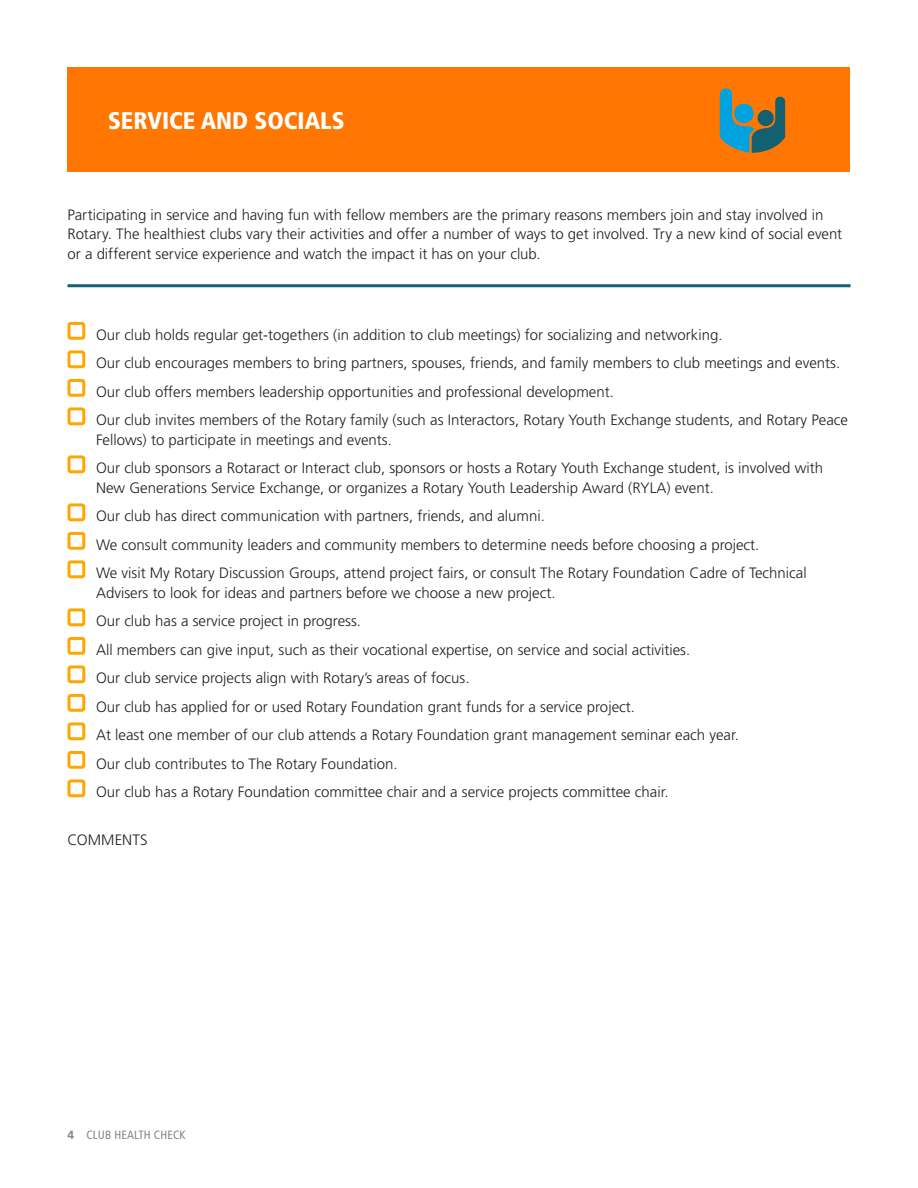
<style>
.page{position:relative;width:918px;height:1188px;background:#fff}
.page>*{position:absolute;margin:0;border:0;box-sizing:border-box;transform-origin:0 0}
.Head{font:900 condensed 24px "Frutiger LT Std";color:#fff}
.Checklist_Box{font:300 15px/19.5px "Frutiger LT Std";color:#231f20}
.Body{font:300 15px/19.5px "Frutiger LT Std";color:#231f20}
.t1{font:condensed 12px "Frutiger LT Std";letter-spacing:.01em;color:#808a8d}
.s1{font-weight:700;font-stretch:normal}
</style>
<div class="page">
<div style="left:68px;top:68px;width:782px;height:104px;background:#ff7600"></div>
<hr style="left:68px;top:284px;width:782px;height:3px;background:#136072">
<div style="left:67px;top:322px;width:18px;height:18px;border:3px solid #ffa700;border-radius:2px"></div>
<div style="left:67px;top:350px;width:18px;height:18px;border:3px solid #ffa700;border-radius:2px"></div>
<div style="left:67px;top:379px;width:18px;height:18px;border:3px solid #ffa700;border-radius:2px"></div>
<div style="left:67px;top:407px;width:18px;height:18px;border:3px solid #ffa700;border-radius:2px"></div>
<div style="left:67px;top:455px;width:18px;height:18px;border:3px solid #ffa700;border-radius:2px"></div>
<div style="left:67px;top:503px;width:18px;height:18px;border:3px solid #ffa700;border-radius:2px"></div>
<div style="left:67px;top:532px;width:18px;height:18px;border:3px solid #ffa700;border-radius:2px"></div>
<div style="left:67px;top:560px;width:18px;height:18px;border:3px solid #ffa700;border-radius:2px"></div>
<div style="left:67px;top:608px;width:18px;height:18px;border:3px solid #ffa700;border-radius:2px"></div>
<div style="left:67px;top:637px;width:18px;height:18px;border:3px solid #ffa700;border-radius:2px"></div>
<div style="left:67px;top:665px;width:18px;height:18px;border:3px solid #ffa700;border-radius:2px"></div>
<div style="left:67px;top:694px;width:18px;height:18px;border:3px solid #ffa700;border-radius:2px"></div>
<div style="left:67px;top:722px;width:18px;height:18px;border:3px solid #ffa700;border-radius:2px"></div>
<div style="left:67px;top:751px;width:18px;height:18px;border:3px solid #ffa700;border-radius:2px"></div>
<div style="left:67px;top:779px;width:18px;height:18px;border:3px solid #ffa700;border-radius:2px"></div>
<svg style="left:720px;top:88px;width:65px;height:65px"></svg>
<p class="Head" style="left:108px;top:106px;width:238px">SERVICE AND SOCIALS</p>
<p class="Body" style="left:68px;top:205px;width:776px">Participating in service and having fun with fellow members are the primary reasons members join and stay involved in<br>Rotary. The healthiest clubs vary their activities and offer a number of ways to get involved. Try a new kind of social event or a different service experience and watch the impact it has on your club.</p>
<p class="Checklist_Box" style="left:96px;top:325px;width:628px">Our club holds regular get-togethers (in addition to club meetings) for socializing and networking.</p>
<p class="Checklist_Box" style="left:96px;top:354px;width:746px">Our club encourages members to bring partners, spouses, friends, and family members to club meetings and events.</p>
<p class="Checklist_Box" style="left:96px;top:382px;width:519px">Our club offers members leadership opportunities and professional development.</p>
<p class="Checklist_Box" style="left:96px;top:411px;width:754px">Our club invites members of the Rotary family (such as Interactors, Rotary Youth Exchange students, and Rotary Peace<br>Fellows) to participate in meetings and events.</p>
<p class="Checklist_Box" style="left:96px;top:459px;width:729px">Our club sponsors a Rotaract or Interact club, sponsors or hosts a Rotary Youth Exchange student, is involved with<br>New Generations Service Exchange, or organizes a Rotary Youth Leadership Award (RYLA) event.</p>
<p class="Checklist_Box" style="left:96px;top:507px;width:450px">Our club has direct communication with partners, friends, and alumni.</p>
<p class="Checklist_Box" style="left:96px;top:535px;width:665px">We consult community leaders and community members to determine needs before choosing a project.</p>
<p class="Checklist_Box" style="left:96px;top:564px;width:712px">We visit My Rotary Discussion Groups, attend project fairs, or consult The Rotary Foundation Cadre of Technical<br>Advisers to look for ideas and partners before we choose a new project.</p>
<p class="Checklist_Box" style="left:96px;top:612px;width:267px">Our club has a service project in progress.</p>
<p class="Checklist_Box" style="left:96px;top:640px;width:596px">All members can give input, such as their vocational expertise, on service and social activities.</p>
<p class="Checklist_Box" style="left:96px;top:669px;width:375px">Our club service projects align with Rotary’s areas of focus.</p>
<p class="Checklist_Box" style="left:96px;top:697px;width:540px">Our club has applied for or used Rotary Foundation grant funds for a service project.</p>
<p class="Checklist_Box" style="left:96px;top:726px;width:644px">At least one member of our club attends a Rotary Foundation grant management seminar each year.</p>
<p class="Checklist_Box" style="left:96px;top:754px;width:303px">Our club contributes to The Rotary Foundation.</p>
<p class="Checklist_Box" style="left:96px;top:783px;width:574px">Our club has a Rotary Foundation committee chair and a service projects committee chair.</p>
<p class="Body" style="left:68px;top:831px;width:82px">COMMENTS</p>
<p class="t1" style="left:68px;top:1128px;width:120px"><span class="s1">4</span> CLUB HEALTH CHECK</p>
</div>
